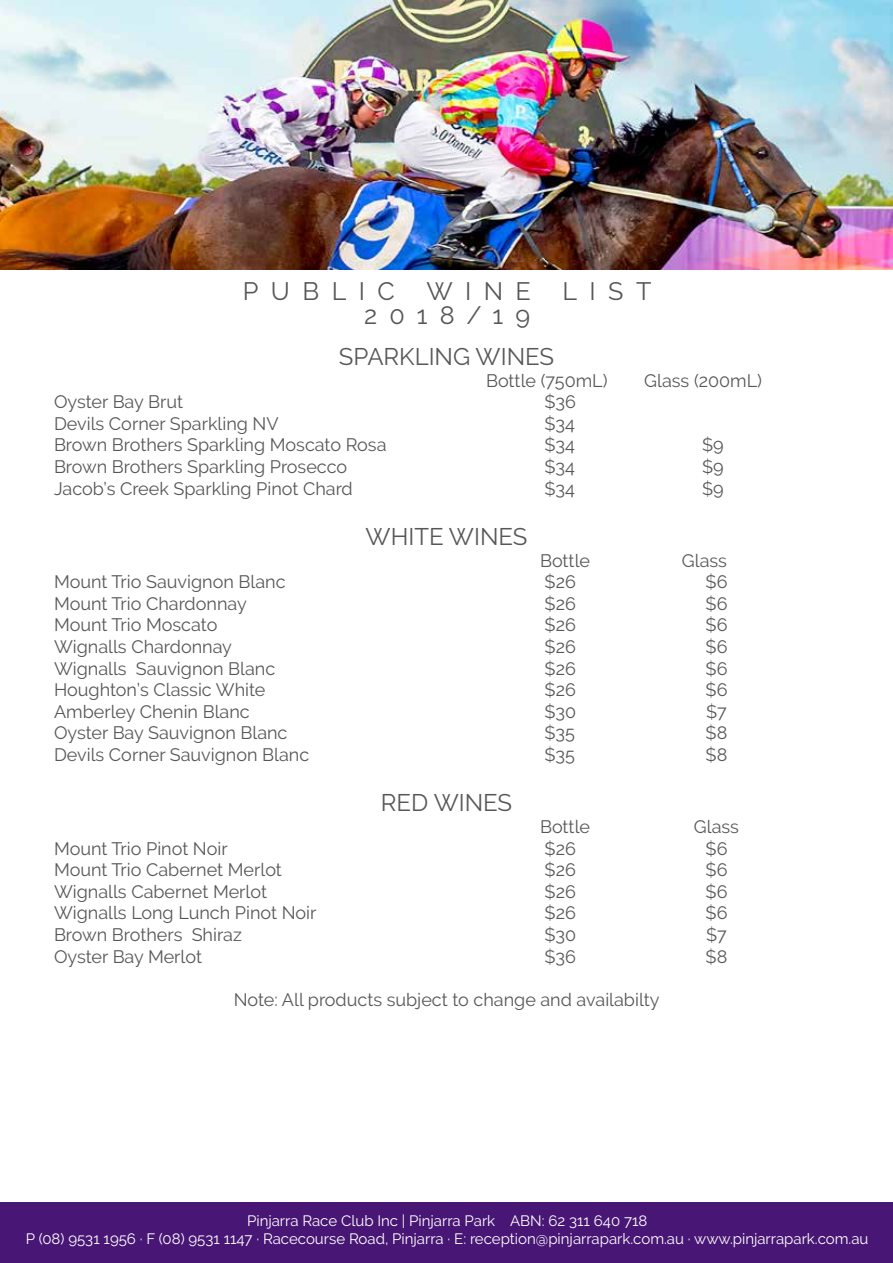
<style>
.page{position:relative;width:893px;height:1263px;background:#fff}
.page>*{position:absolute;margin:0;border:0;box-sizing:border-box;transform-origin:0 0}
.t1{font:25.2px "Raleway";letter-spacing:.49em;color:#575757}
.t2{font:24px "Raleway";color:#575757}
.t3{font:18px "Raleway";color:#575757}
.t4{font:15px/18px "Raleway";color:#fff;text-align:center}
</style>
<div class="page">
<img style="left:0;top:0;width:893px;height:269px">
<div style="left:1px;top:1203px;width:892px;height:60px;background:#481674"></div>
<h1 class="t1" style="left:243px;top:276px;width:153px">PUBLIC</h1>
<h1 class="t1" style="left:426px;top:276px;width:106px">WINE</h1>
<h1 class="t1" style="left:563px;top:276px;width:90px">LIST</h1>
<h1 class="t1" style="left:364px;top:300px;width:168px">2018/19</h1>
<h2 class="t2" style="left:339px;top:343px;width:217px">SPARKLING WINES</h2>
<p class="t3" style="left:486px;top:370px;width:123px">Bottle (750mL)</p>
<p class="t3" style="left:644px;top:370px;width:119px">Glass (200mL)</p>
<p class="t3" style="left:54px;top:391px;width:131px">Oyster Bay Brut</p>
<p class="t3" style="left:545px;top:391px;width:33px">$36</p>
<p class="t3" style="left:54px;top:413px;width:226px">Devils Corner Sparkling NV</p>
<p class="t3" style="left:545px;top:413px;width:32px">$34</p>
<p class="t3" style="left:54px;top:435px;width:334px">Brown Brothers Sparkling Moscato Rosa</p>
<p class="t3" style="left:545px;top:435px;width:32px">$34</p>
<p class="t3" style="left:702px;top:435px;width:23px">$9</p>
<p class="t3" style="left:54px;top:456px;width:295px">Brown Brothers Sparkling Prosecco</p>
<p class="t3" style="left:545px;top:456px;width:32px">$34</p>
<p class="t3" style="left:702px;top:456px;width:23px">$9</p>
<p class="t3" style="left:54px;top:478px;width:300px">Jacob’s Creek Sparkling Pinot Chard</p>
<p class="t3" style="left:545px;top:478px;width:32px">$34</p>
<p class="t3" style="left:702px;top:478px;width:23px">$9</p>
<h2 class="t2" style="left:366px;top:523px;width:163px">WHITE WINES</h2>
<p class="t3" style="left:540px;top:550px;width:52px">Bottle</p>
<p class="t3" style="left:682px;top:550px;width:47px">Glass</p>
<p class="t3" style="left:54px;top:571px;width:233px">Mount Trio Sauvignon Blanc</p>
<p class="t3" style="left:545px;top:571px;width:33px">$26</p>
<p class="t3" style="left:705px;top:571px;width:23px">$6</p>
<p class="t3" style="left:54px;top:593px;width:194px">Mount Trio Chardonnay</p>
<p class="t3" style="left:545px;top:593px;width:33px">$26</p>
<p class="t3" style="left:705px;top:593px;width:23px">$6</p>
<p class="t3" style="left:54px;top:615px;width:165px">Mount Trio Moscato</p>
<p class="t3" style="left:545px;top:615px;width:33px">$26</p>
<p class="t3" style="left:705px;top:615px;width:23px">$6</p>
<p class="t3" style="left:54px;top:636px;width:180px">Wignalls Chardonnay</p>
<p class="t3" style="left:545px;top:636px;width:33px">$26</p>
<p class="t3" style="left:705px;top:636px;width:23px">$6</p>
<p class="t3" style="left:54px;top:658px;width:223px">Wignalls Sauvignon Blanc</p>
<p class="t3" style="left:545px;top:658px;width:33px">$26</p>
<p class="t3" style="left:705px;top:658px;width:23px">$6</p>
<p class="t3" style="left:54px;top:679px;width:213px">Houghton’s Classic White</p>
<p class="t3" style="left:545px;top:679px;width:33px">$26</p>
<p class="t3" style="left:705px;top:679px;width:23px">$6</p>
<p class="t3" style="left:54px;top:701px;width:197px">Amberley Chenin Blanc</p>
<p class="t3" style="left:545px;top:701px;width:33px">$30</p>
<p class="t3" style="left:706px;top:701px;width:22px">$7</p>
<p class="t3" style="left:54px;top:723px;width:235px">Oyster Bay Sauvignon Blanc</p>
<p class="t3" style="left:545px;top:723px;width:32px">$35</p>
<p class="t3" style="left:706px;top:723px;width:23px">$8</p>
<p class="t3" style="left:54px;top:744px;width:257px">Devils Corner Sauvignon Blanc</p>
<p class="t3" style="left:545px;top:744px;width:32px">$35</p>
<p class="t3" style="left:706px;top:744px;width:23px">$8</p>
<h2 class="t2" style="left:381px;top:789px;width:133px">RED WINES</h2>
<p class="t3" style="left:540px;top:816px;width:52px">Bottle</p>
<p class="t3" style="left:694px;top:816px;width:47px">Glass</p>
<p class="t3" style="left:54px;top:838px;width:175px">Mount Trio Pinot Noir</p>
<p class="t3" style="left:545px;top:838px;width:33px">$26</p>
<p class="t3" style="left:705px;top:838px;width:23px">$6</p>
<p class="t3" style="left:54px;top:859px;width:229px">Mount Trio Cabernet Merlot</p>
<p class="t3" style="left:545px;top:859px;width:33px">$26</p>
<p class="t3" style="left:705px;top:859px;width:23px">$6</p>
<p class="t3" style="left:54px;top:881px;width:215px">Wignalls Cabernet Merlot</p>
<p class="t3" style="left:545px;top:881px;width:33px">$26</p>
<p class="t3" style="left:705px;top:881px;width:23px">$6</p>
<p class="t3" style="left:54px;top:903px;width:264px">Wignalls Long Lunch Pinot Noir</p>
<p class="t3" style="left:545px;top:903px;width:33px">$26</p>
<p class="t3" style="left:705px;top:903px;width:23px">$6</p>
<p class="t3" style="left:54px;top:924px;width:189px">Brown Brothers Shiraz</p>
<p class="t3" style="left:545px;top:924px;width:33px">$30</p>
<p class="t3" style="left:706px;top:924px;width:22px">$7</p>
<p class="t3" style="left:54px;top:946px;width:150px">Oyster Bay Merlot</p>
<p class="t3" style="left:545px;top:946px;width:33px">$36</p>
<p class="t3" style="left:706px;top:946px;width:23px">$8</p>
<p class="t3" style="left:234px;top:989px;width:427px">Note: All products subject to change and availabilty</p>
<p class="t4" style="left:26px;top:1212px;width:844px">Pinjarra Race Club Inc | Pinjarra Park ABN: 62 311 640 718<br>P (08) 9531 1956 · F (08) 9531 1147 · Racecourse Road, Pinjarra · E: reception@pinjarrapark.com.au · www.pinjarrapark.com.au</p>
</div>
